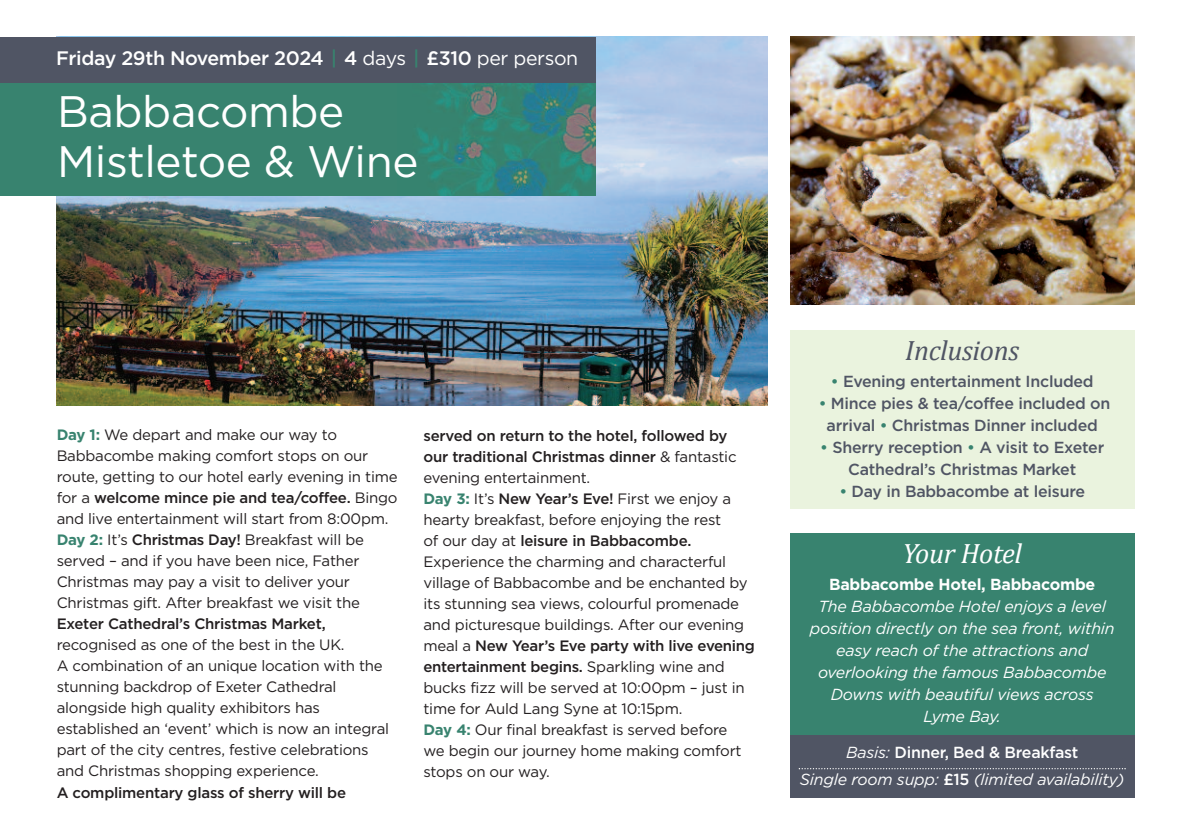
<style>
.page{position:relative;width:1191px;height:840px;background:#fff}
.page>*{position:absolute;margin:0;border:0;box-sizing:border-box;transform-origin:0 0}
.t1{font:44px/50px "Gotham";letter-spacing:-.01em;color:#fff}
.t2{font:italic 28px "Cambria";letter-spacing:-.01em;color:#505564}
.t3{font:italic 28px "Cambria";letter-spacing:-.01em;color:#fff}
.t4{font:500 19.6px "Gotham";letter-spacing:-.02em;color:#fff}
.t5{font:italic 16px/22px "Gotham";letter-spacing:-.015em;color:#fff;text-align:center}
.t6{font:500 16px/22px "Gotham";letter-spacing:-.015em;color:#505564;text-align:center}
.t7{font:700 16px "Gotham";letter-spacing:-.015em;color:#fff}
.t8{font:15px/21px "Gotham";letter-spacing:-.015em;color:#231f20}
.t9{font:500 15px "Gotham";letter-spacing:-.015em;color:#231f20}
.s1{color:#38836f}
.s2{font-weight:400}
.s3{font-weight:700;color:#38836f}
.s4{font-weight:500}
.s5{font-weight:500;font-style:normal}
</style>
<div class="page">
<img style="left:57px;top:37px;width:710px;height:368px">
<div style="left:0;top:82px;width:595px;height:114px;background:#38836f"></div>
<img style="left:397px;top:82px;width:198px;height:114px">
<div style="left:0;top:37px;width:595px;height:45px;background:#505564"></div>
<div style="left:790px;top:330px;width:344px;height:178px;background:#eaf3de"></div>
<div style="left:790px;top:532px;width:344px;height:245px;background:#38836f"></div>
<div style="left:790px;top:735px;width:344px;height:62px;background:#505564"></div>
<svg style="left:798px;top:768px;width:327px;height:1px"></svg>
<img style="left:790px;top:37px;width:344px;height:267px">
<h3 class="t4" style="left:56px;top:47px;width:523px">Friday 29th November 2024 <span class="s1">|</span> 4 <span class="s2">days</span> <span class="s1">|</span> £310 <span class="s2">per person</span></h3>
<h1 class="t1" style="left:57px;top:87px;width:363px">Babbacombe<br>Mistletoe &amp; Wine</h1>
<p class="t8" style="left:57px;top:424px;width:342px"><span class="s3">Day 1:</span> We depart and make our way to Babbacombe making comfort stops on our route, getting to our hotel early evening in time for a <span class="s4">welcome mince pie and tea/coffee.</span> Bingo and live entertainment will start from 8:00pm.<br><span class="s3">Day 2:</span> It’s <span class="s4">Christmas Day!</span> Breakfast will be served – and if you have been nice, Father Christmas may pay a visit to deliver your Christmas gift. After breakfast we visit the</p>
<p class="t9" style="left:57px;top:615px;width:270px">Exeter Cathedral’s Christmas Market,</p>
<p class="t8" style="left:57px;top:634px;width:334px">recognised as one of the best in the UK.<br>A combination of an unique location with the stunning backdrop of Exeter Cathedral alongside high quality exhibitors has established an ‘event’ which is now an integral part of the city centres, festive celebrations and Christmas shopping experience.</p>
<p class="t9" style="left:57px;top:783px;width:291px">A complimentary glass of sherry will be</p>
<p class="t8" style="left:423px;top:424px;width:333px"><span class="s4">served on return to the hotel, followed by our traditional Christmas dinner</span> &amp; fantastic evening entertainment.<br><span class="s3">Day 3:</span> It’s <span class="s4">New Year’s Eve!</span> First we enjoy a hearty breakfast, before enjoying the rest<br>of our day at <span class="s4">leisure in Babbacombe.<br></span>Experience the charming and characterful village of Babbacombe and be enchanted by its stunning sea views, colourful promenade and picturesque buildings. After our evening meal a <span class="s4">New Year’s Eve party with live evening entertainment begins.</span> Sparkling wine and bucks fizz will be served at 10:00pm – just in time for Auld Lang Syne at 10:15pm.<br><span class="s3">Day 4:</span> Our final breakfast is served before<br>we begin our journey home making comfort stops on our way.</p>
<h2 class="t2" style="left:905px;top:333px;width:115px">Inclusions</h2>
<p class="t6" style="left:831px;top:370px;width:264px"><span class="s1">•</span> Evening entertainment Included</p>
<p class="t6" style="left:818px;top:392px;width:293px"><span class="s1">•</span> Mince pies &amp; tea/coffee included on arrival <span class="s1">•</span> Christmas Dinner included</p>
<p class="t6" style="left:820px;top:436px;width:285px"><span class="s1">•</span> Sherry reception <span class="s1">•</span> A visit to Exeter<br>Cathedral’s Christmas Market</p>
<p class="t6" style="left:839px;top:480px;width:247px"><span class="s1">•</span> Day in Babbacombe at leisure</p>
<h2 class="t3" style="left:902px;top:535px;width:121px">Your Hotel</h2>
<p class="t7" style="left:829px;top:574px;width:268px">Babbacombe Hotel, Babbacombe</p>
<p class="t5" style="left:809px;top:595px;width:306px">The Babbacombe Hotel enjoys a level position directly on the sea front, within easy reach of the attractions and overlooking the famous Babbacombe<br>Downs with beautiful views across<br>Lyme Bay.</p>
<p class="t5" style="left:800px;top:739px;width:326px;line-height:27px">Basis: <span class="s5">Dinner, Bed &amp; Breakfast<br></span>Single room supp: <span class="s5">£15</span> (limited availability)</p>
</div>
